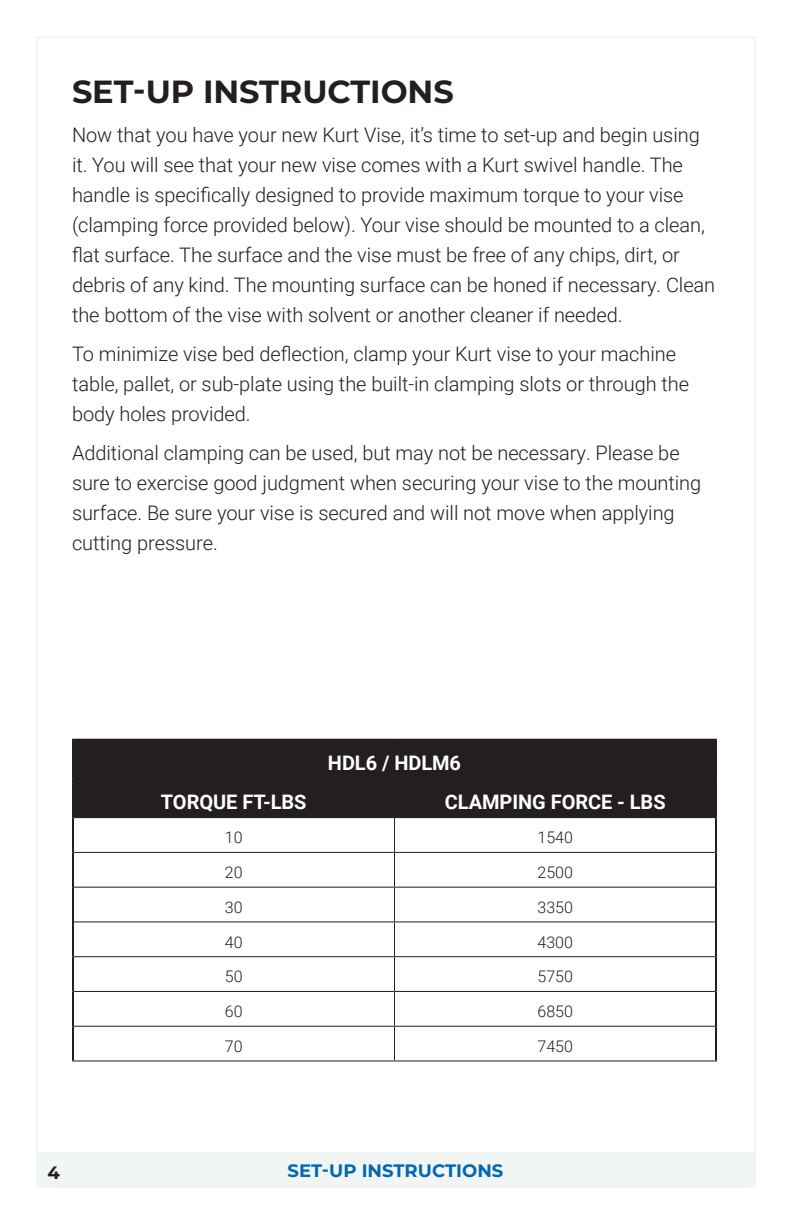
<style>
.page{position:relative;width:792px;height:1224px;background:#fff}
.page>*{position:absolute;margin:0;border:0;box-sizing:border-box;transform-origin:0 0}
.Bold_subhead_-_monts{font:700 32px "Montserrat";letter-spacing:-.005em;color:#231f20}
.body_text_-_roboto_1{font:300 20px/30px "Roboto";letter-spacing:-.005em;color:#231f20}
.table_header_-_robot{font:700 20px "Roboto";letter-spacing:-.005em;color:#fff}
.blue_bottom_border_p{font:700 18px "Montserrat";color:#0067b1}
.t1{font:700 18px "Montserrat";color:#231f20}
.table_text_-_roboto{font:300 16px "Roboto";letter-spacing:-.005em;color:#231f20}
</style>
<div class="page">
<div style="left:38px;top:1152px;width:716px;height:35px;background:#f1f5f3"></div>
<div style="left:74px;top:741px;width:641px;height:76px;background:#231f20"></div>
<hr style="left:74px;top:777px;width:320px;height:4px;background:#231f20">
<hr style="left:394px;top:777px;width:321px;height:4px;background:#231f20">
<hr style="left:715px;top:741px;width:2px;height:38px;background:#231f20">
<hr style="left:74px;top:817px;width:320px;height:1px;background:#231f20">
<hr style="left:394px;top:817px;width:321px;height:1px;background:#231f20">
<hr style="left:394px;top:781px;width:2px;height:36px;background:#231f20">
<hr style="left:72px;top:739px;width:322px;height:2px;background:#231f20">
<hr style="left:72px;top:741px;width:2px;height:38px;background:#231f20">
<hr style="left:394px;top:739px;width:323px;height:2px;background:#231f20">
<hr style="left:72px;top:779px;width:2px;height:39px;background:#231f20">
<hr style="left:715px;top:779px;width:2px;height:39px;background:#231f20">
<hr style="left:72px;top:818px;width:2px;height:34px;background:#231f20">
<hr style="left:715px;top:818px;width:2px;height:34px;background:#231f20">
<hr style="left:72px;top:852px;width:2px;height:35px;background:#231f20">
<hr style="left:715px;top:852px;width:2px;height:35px;background:#231f20">
<hr style="left:72px;top:887px;width:2px;height:35px;background:#231f20">
<hr style="left:715px;top:887px;width:2px;height:35px;background:#231f20">
<hr style="left:72px;top:922px;width:2px;height:35px;background:#231f20">
<hr style="left:715px;top:922px;width:2px;height:35px;background:#231f20">
<hr style="left:72px;top:957px;width:2px;height:34px;background:#231f20">
<hr style="left:715px;top:957px;width:2px;height:34px;background:#231f20">
<hr style="left:72px;top:991px;width:2px;height:35px;background:#231f20">
<hr style="left:715px;top:991px;width:2px;height:35px;background:#231f20">
<hr style="left:72px;top:1026px;width:2px;height:34px;background:#231f20">
<hr style="left:715px;top:1026px;width:2px;height:34px;background:#231f20">
<hr style="left:394px;top:818px;width:1px;height:34px;background:#231f20">
<hr style="left:74px;top:852px;width:320px;height:1px;background:#231f20">
<hr style="left:394px;top:852px;width:321px;height:1px;background:#231f20">
<hr style="left:394px;top:853px;width:1px;height:34px;background:#231f20">
<hr style="left:74px;top:887px;width:320px;height:1px;background:#231f20">
<hr style="left:394px;top:887px;width:321px;height:1px;background:#231f20">
<hr style="left:394px;top:888px;width:1px;height:33px;background:#231f20">
<hr style="left:74px;top:921px;width:320px;height:1px;background:#231f20">
<hr style="left:394px;top:921px;width:321px;height:1px;background:#231f20">
<hr style="left:394px;top:922px;width:1px;height:34px;background:#231f20">
<hr style="left:74px;top:956px;width:320px;height:1px;background:#231f20">
<hr style="left:394px;top:956px;width:321px;height:1px;background:#231f20">
<hr style="left:394px;top:957px;width:1px;height:34px;background:#231f20">
<hr style="left:74px;top:991px;width:320px;height:1px;background:#231f20">
<hr style="left:394px;top:991px;width:321px;height:1px;background:#231f20">
<hr style="left:394px;top:992px;width:1px;height:34px;background:#231f20">
<hr style="left:74px;top:1026px;width:320px;height:1px;background:#231f20">
<hr style="left:394px;top:1026px;width:321px;height:1px;background:#231f20">
<hr style="left:394px;top:1027px;width:1px;height:33px;background:#231f20">
<hr style="left:72px;top:1060px;width:322px;height:1px;background:#231f20">
<hr style="left:394px;top:1060px;width:323px;height:1px;background:#231f20">
<p class="Bold_subhead_-_monts" style="left:72px;top:69px;width:383px">SET-UP INSTRUCTIONS</p>
<p class="body_text_-_roboto_1" style="left:72px;top:119px;width:645px">Now that you have your new Kurt Vise, it’s time to set-up and begin using it. You will see that your new vise comes with a Kurt swivel handle. The handle is specifically designed to provide maximum torque to your vise (clamping force provided below). Your vise should be mounted to a clean, flat surface. The surface and the vise must be free of any chips, dirt, or debris of any kind. The mounting surface can be honed if necessary. Clean the bottom of the vise with solvent or another cleaner if needed.</p>
<p class="body_text_-_roboto_1" style="left:72px;top:338px;width:619px">To minimize vise bed deflection, clamp your Kurt vise to your machine table, pallet, or sub-plate using the built-in clamping slots or through the body holes provided.</p>
<p class="body_text_-_roboto_1" style="left:72px;top:437px;width:631px">Additional clamping can be used, but may not be necessary. Please be sure to exercise good judgment when securing your vise to the mounting surface. Be sure your vise is secured and will not move when applying cutting pressure.</p>
<p class="t1" style="left:48px;top:1159px;width:14px">4</p>
<p class="table_header_-_robot" style="left:328px;top:749px;width:135px">HDL6 / HDLM6</p>
<p class="table_header_-_robot" style="left:161px;top:788px;width:147px">TORQUE FT-LBS</p>
<p class="table_header_-_robot" style="left:445px;top:788px;width:222px">CLAMPING FORCE - LBS</p>
<p class="table_text_-_roboto" style="left:225px;top:827px;width:19px">10</p>
<p class="table_text_-_roboto" style="left:538px;top:827px;width:37px">1540</p>
<p class="table_text_-_roboto" style="left:225px;top:861px;width:19px">20</p>
<p class="table_text_-_roboto" style="left:538px;top:861px;width:37px">2500</p>
<p class="table_text_-_roboto" style="left:225px;top:896px;width:19px">30</p>
<p class="table_text_-_roboto" style="left:538px;top:896px;width:37px">3350</p>
<p class="table_text_-_roboto" style="left:225px;top:931px;width:19px">40</p>
<p class="table_text_-_roboto" style="left:538px;top:931px;width:37px">4300</p>
<p class="table_text_-_roboto" style="left:225px;top:966px;width:19px">50</p>
<p class="table_text_-_roboto" style="left:538px;top:966px;width:37px">5750</p>
<p class="table_text_-_roboto" style="left:225px;top:1000px;width:19px">60</p>
<p class="table_text_-_roboto" style="left:538px;top:1000px;width:37px">6850</p>
<p class="table_text_-_roboto" style="left:225px;top:1035px;width:19px">70</p>
<p class="table_text_-_roboto" style="left:538px;top:1035px;width:37px">7450</p>
<p class="blue_bottom_border_p" style="left:288px;top:1157px;width:217px">SET-UP INSTRUCTIONS</p>
</div>
